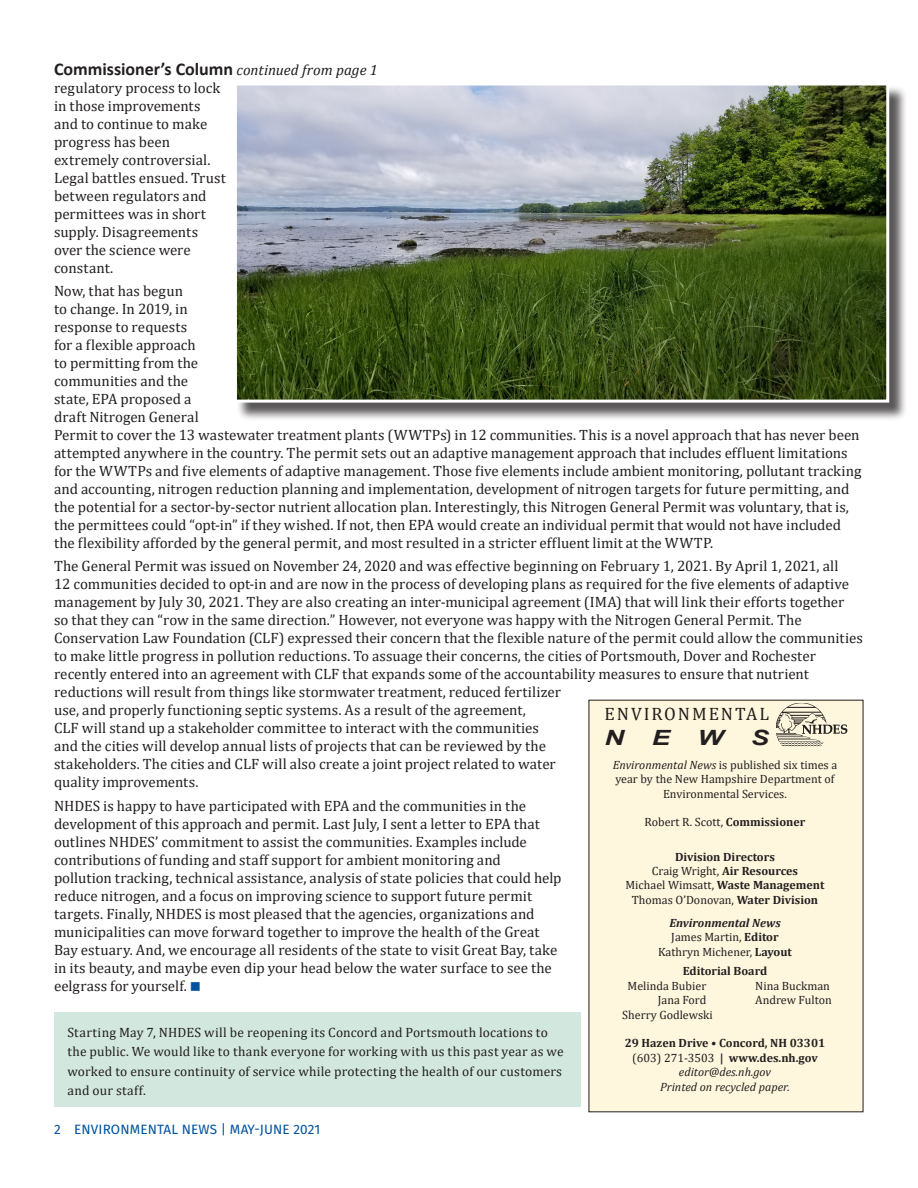
<style>
.page{position:relative;width:918px;height:1188px;background:#fff}
.page>*{position:absolute;margin:0;border:0;box-sizing:border-box;transform-origin:0 0}
.t1{font:italic 700 21px "Arial";color:#231f20;scale:1.3 1}
.BT_1stP{font:700 18px "Calibri";color:#231f20}
.t2{font:18px "Cambria";letter-spacing:.105em;color:#231f20}
.BT_1stP-2{font:15px/18px "Cambria";color:#231f20}
.BT_1stP-3{font:13.5px/19.5px "Cambria";letter-spacing:.015em;color:#231f20}
.t3{font:13.5px "Fira Sans";letter-spacing:.01em;color:#00529f}
.t4{font:12px/14.4px "Cambria";color:#231f20;text-align:center}
.t5{font:700 12px "Cambria";color:#231f20}
.t6{font:italic 12px/14.4px "Cambria";color:#231f20;text-align:center}
.t7{font:italic 700 12px "Cambria";color:#231f20}
.s1{font-family:"Cambria";font-weight:400;font-style:italic;font-size:15px}
.s2{color:#00529f}
.s3{font-style:italic}
.s4{font-weight:700}
.s5{font-weight:400}
</style>
<div class="page">
<div style="left:54px;top:1012px;width:526px;height:95px;background:#d2e8df"></div>
<div style="left:589px;top:700px;width:274px;height:412px;background:#fef6dd"></div>
<img style="left:777px;top:703px;width:70px;height:44px">
<div style="left:236px;top:85px;width:672px;height:336px;background:#231f20;opacity:.75"></div>
<img style="left:238px;top:86px;width:647px;height:313px">
<div style="left:234px;top:82px;width:655px;height:321px;border:3px solid #fff"></div>
<p class="BT_1stP" style="left:54px;top:56px;width:325px">Commissioner’s Column <span class="s1">continued from page 1</span></p>
<p class="BT_1stP-2" style="left:54px;top:78px;width:173px">regulatory process to lock in those improvements and to continue to make progress has been extremely controversial.<br>Legal battles ensued. Trust between regulators and permittees was in short supply. Disagreements over the science were constant.</p>
<p class="BT_1stP-2" style="left:54px;top:282px;width:809px">Now, that has begun<br>to change. In 2019, in<br>response to requests<br>for a flexible approach<br>to permitting from the<br>communities and the<br>state, EPA proposed a<br>draft Nitrogen General<br>Permit to cover the 13 wastewater treatment plants (WWTPs) in 12 communities. This is a novel approach that has never been attempted anywhere in the country. The permit sets out an adaptive management approach that includes effluent limitations for the WWTPs and five elements of adaptive management. Those five elements include ambient monitoring, pollutant tracking and accounting, nitrogen reduction planning and implementation, development of nitrogen targets for future permitting, and the potential for a sector-by-sector nutrient allocation plan. Interestingly, this Nitrogen General Permit was voluntary, that is, the permittees could “opt-in” if they wished. If not, then EPA would create an individual permit that would not have included the flexibility afforded by the general permit, and most resulted in a stricter effluent limit at the WWTP.</p>
<p class="BT_1stP-2" style="left:54px;top:557px;width:810px">The General Permit was issued on November 24, 2020 and was effective beginning on February 1, 2021. By April 1, 2021, all<br>12 communities decided to opt-in and are now in the process of developing plans as required for the five elements of adaptive management by July 30, 2021. They are also creating an inter-municipal agreement (IMA) that will link their efforts together<br>so that they can “row in the same direction.” However, not everyone was happy with the Nitrogen General Permit. The Conservation Law Foundation (CLF) expressed their concern that the flexible nature of the permit could allow the communities to make little progress in pollution reductions. To assuage their concerns, the cities of Portsmouth, Dover and Rochester recently entered into an agreement with CLF that expands some of the accountability measures to ensure that nutrient reductions will result from things like stormwater treatment, reduced fertilizer<br>use, and properly functioning septic systems. As a result of the agreement,<br>CLF will stand up a stakeholder committee to interact with the communities<br>and the cities will develop annual lists of projects that can be reviewed by the<br>stakeholders. The cities and CLF will also create a joint project related to water<br>quality improvements.</p>
<p class="BT_1stP-2" style="left:54px;top:797px;width:509px">NHDES is happy to have participated with EPA and the communities in the development of this approach and permit. Last July, I sent a letter to EPA that outlines NHDES’ commitment to assist the communities. Examples include contributions of funding and staff support for ambient monitoring and pollution tracking, technical assistance, analysis of state policies that could help reduce nitrogen, and a focus on improving science to support future permit targets. Finally, NHDES is most pleased that the agencies, organizations and municipalities can move forward together to improve the health of the Great Bay estuary. And, we encourage all residents of the state to visit Great Bay, take in its beauty, and maybe even dip your head below the water surface to see the eelgrass for yourself. <span class="s2">■</span></p>
<p class="t2" style="left:605px;top:703px;width:166px">ENVIRONMENTAL</p>
<p class="t1" style="left:605px;top:724px;width:17px">N</p>
<p class="t1" style="left:652px;top:724px;width:16px">E</p>
<p class="t1" style="left:698px;top:724px;width:21px">W</p>
<p class="t1" style="left:751px;top:724px;width:16px">S</p>
<p class="t4" style="left:613px;top:757px;width:226px"><span class="s3">Environmental News</span> is published six times a year by the New Hampshire Department of<br>Environmental Services.</p>
<p class="t4" style="left:645px;top:815px;width:162px">Robert R. Scott, <span class="s4">Commissioner</span></p>
<p class="t5" style="left:675px;top:848px;width:101px">Division Directors</p>
<p class="t4" style="left:625px;top:864px;width:201px">Craig Wright, <span class="s4">Air Resources<br></span>Michael Wimsatt, <span class="s4">Waste Management</span></p>
<p class="t4" style="left:632px;top:892px;width:188px">Thomas O’Donovan, <span class="s4">Water Division</span></p>
<p class="t7" style="left:669px;top:914px;width:113px">Environmental News</p>
<p class="t4" style="left:671px;top:930px;width:109px">James Martin, <span class="s4">Editor</span></p>
<p class="t4" style="left:658px;top:944px;width:135px">Kathryn Michener, <span class="s4">Layout</span></p>
<p class="t5" style="left:683px;top:963px;width:86px">Editorial Board</p>
<p class="t4" style="left:628px;top:978px;width:80px">Melinda Bubier</p>
<p class="t4" style="left:755px;top:978px;width:76px">Nina Buckman</p>
<p class="t4" style="left:658px;top:993px;width:50px">Jana Ford</p>
<p class="t4" style="left:755px;top:993px;width:78px">Andrew Fulton</p>
<p class="t4" style="left:622px;top:1007px;width:92px">Sherry Godlewski</p>
<p class="t5" style="left:625px;top:1035px;width:202px">29 Hazen Drive • Concord, NH 03301</p>
<p class="t5" style="left:632px;top:1049px;width:187px"><span class="s5">(603) 271-3503</span> | www.des.nh.gov</p>
<p class="t6" style="left:660px;top:1064px;width:131px">editor@des.nh.gov<br>Printed on recycled paper.</p>
<p class="BT_1stP-3" style="left:68px;top:1022px;width:498px">Starting May 7, NHDES will be reopening its Concord and Portsmouth locations to the public. We would like to thank everyone for working with us this past year as we worked to ensure continuity of service while protecting the health of our customers and our staff.</p>
<p class="t3" style="left:54px;top:1120px;width:268px">2 ENVIRONMENTAL NEWS | MAY-JUNE 2021</p>
</div>
